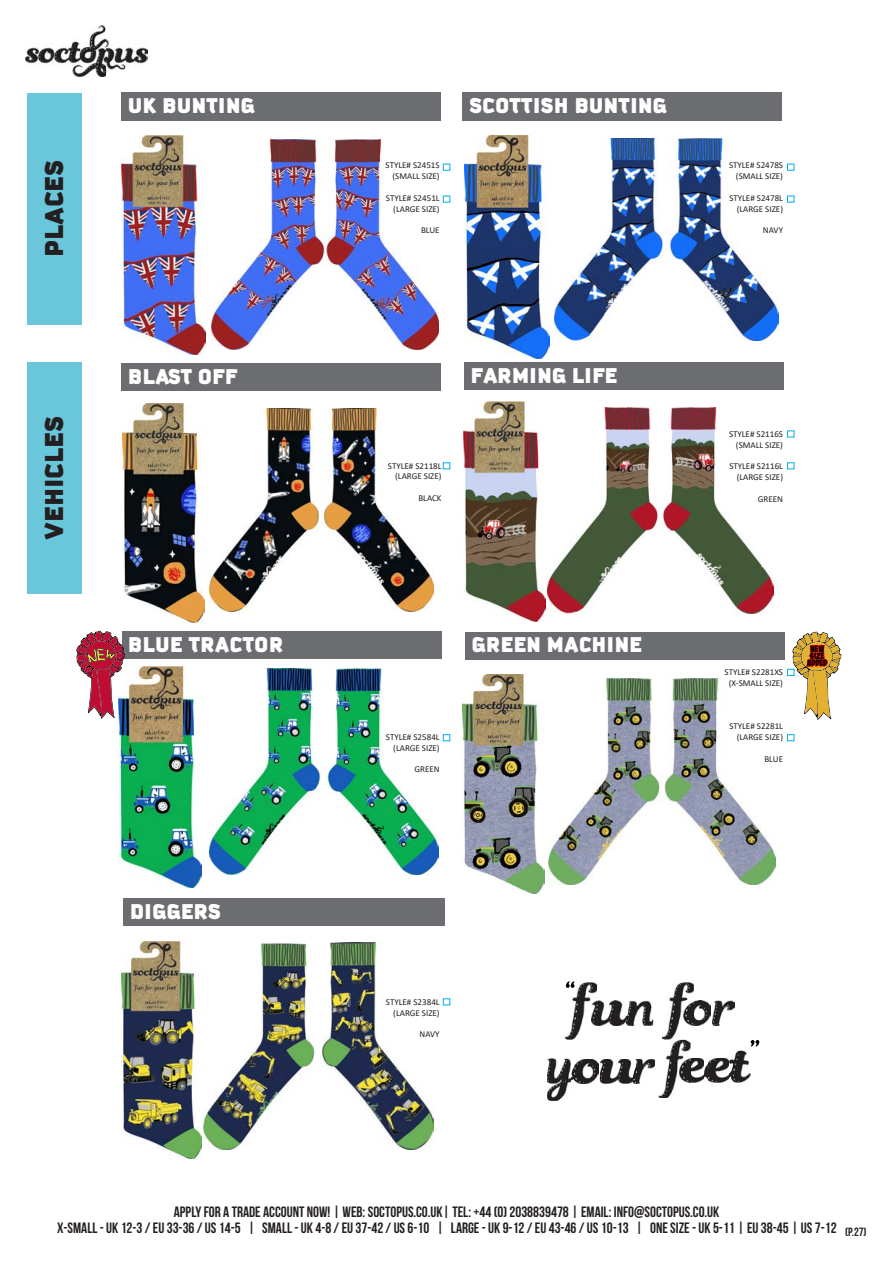
<style>
.page{position:relative;width:893px;height:1263px;background:#fff}
.page>*{position:absolute;margin:0;border:0;box-sizing:border-box;transform-origin:0 0}
.t1{font:900 34.5px "Kautiva Pro";color:#231f20}
.t2{font:900 28.5px "Kautiva Pro";color:#fff}
.t3{font:700 15px/16.4px "Bebas Neue";color:#231f20}
.t4{font:9px "Calibri";color:#231f20}
.t5{font:9px/7.2px "Bada Boom Pro BB";color:#000;text-align:center}
</style>
<div class="page">
<img style="left:26px;top:26px;width:122px;height:50px">
<img style="left:210px;top:669px;width:228px;height:206px">
<img style="left:119px;top:666px;width:82px;height:222px">
<img style="left:554px;top:138px;width:224px;height:202px">
<img style="left:211px;top:139px;width:228px;height:211px">
<div style="left:463px;top:93px;width:319px;height:28px;background:#6c6d70"></div>
<div style="left:122px;top:93px;width:319px;height:28px;background:#6c6d70"></div>
<img style="left:122px;top:135px;width:84px;height:220px">
<div style="left:27px;top:93px;width:55px;height:232px;background:#6ac6db"></div>
<div style="left:27px;top:362px;width:55px;height:232px;background:#6ac6db"></div>
<img style="left:548px;top:407px;width:226px;height:206px">
<img style="left:210px;top:408px;width:224px;height:203px">
<div style="left:464px;top:362px;width:320px;height:27px;background:#6c6d70"></div>
<img style="left:464px;top:402px;width:81px;height:219px">
<div style="left:121px;top:363px;width:319px;height:28px;background:#6c6d70"></div>
<img style="left:123px;top:404px;width:82px;height:218px">
<div style="left:122px;top:631px;width:319px;height:28px;background:#6c6d70"></div>
<img style="left:204px;top:942px;width:230px;height:207px">
<div style="left:123px;top:898px;width:321px;height:27px;background:#6c6d70"></div>
<img style="left:121px;top:941px;width:81px;height:217px">
<img style="left:547px;top:1058px;width:25px;height:43px">
<img style="left:636px;top:1059px;width:19px;height:25px">
<img style="left:600px;top:1059px;width:33px;height:25px">
<img style="left:633px;top:1059px;width:3px;height:25px">
<img style="left:573px;top:1059px;width:25px;height:25px">
<img style="left:712px;top:1001px;width:22px;height:24px">
<img style="left:694px;top:1001px;width:16px;height:24px">
<img style="left:662px;top:982px;width:32px;height:58px">
<img style="left:597px;top:1000px;width:56px;height:26px">
<svg style="left:626px;top:1001px;width:1px;height:24px"></svg>
<img style="left:565px;top:982px;width:32px;height:58px">
<svg style="left:566px;top:981px;width:8px;height:7px"></svg>
<img style="left:733px;top:1050px;width:17px;height:33px">
<img style="left:690px;top:1058px;width:15px;height:25px">
<img style="left:707px;top:1058px;width:26px;height:25px">
<img style="left:705px;top:1065px;width:2px;height:14px">
<img style="left:659px;top:1040px;width:31px;height:58px">
<svg style="left:751px;top:1040px;width:8px;height:6px"></svg>
<svg style="left:76px;top:631px;width:49px;height:88px"></svg>
<img style="left:548px;top:678px;width:228px;height:207px">
<div style="left:465px;top:632px;width:320px;height:27px;background:#6c6d70"></div>
<img style="left:463px;top:675px;width:82px;height:219px">
<svg style="left:792px;top:632px;width:49px;height:88px"></svg>
<img style="left:465px;top:135px;width:84px;height:223px">
<div style="left:443px;top:196px;width:7px;height:6px;border:1px solid #00aeef"></div>
<div style="left:443px;top:164px;width:7px;height:7px;border:1px solid #00aeef"></div>
<div style="left:787px;top:196px;width:7px;height:6px;border:1px solid #00aeef"></div>
<div style="left:787px;top:164px;width:7px;height:7px;border:1px solid #00aeef"></div>
<div style="left:443px;top:462px;width:7px;height:7px;border:1px solid #00aeef"></div>
<div style="left:787px;top:462px;width:7px;height:7px;border:1px solid #00aeef"></div>
<div style="left:787px;top:430px;width:7px;height:7px;border:1px solid #00aeef"></div>
<div style="left:443px;top:734px;width:7px;height:7px;border:1px solid #00aeef"></div>
<div style="left:787px;top:734px;width:7px;height:7px;border:1px solid #00aeef"></div>
<div style="left:787px;top:669px;width:7px;height:7px;border:1px solid #00aeef"></div>
<div style="left:443px;top:998px;width:7px;height:7px;border:1px solid #00aeef"></div>
<p class="t1" style="left:30px;top:257px;width:98px;rotate:-90deg">PLACES</p>
<p class="t1" style="left:30px;top:540px;width:125px;rotate:-90deg">VEHICLES</p>
<p class="t2" style="left:128px;top:86px;width:128px">UK BUNTING</p>
<p class="t2" style="left:469px;top:86px;width:199px">SCOTTISH BUNTING</p>
<p class="t2" style="left:128px;top:356px;width:111px">BLAST OFF</p>
<p class="t2" style="left:128px;top:625px;width:157px">BLUE TRACTOR</p>
<p class="t2" style="left:130px;top:891px;width:93px">DIGGERS</p>
<p class="t4" style="left:386px;top:159px;width:56px">STYLE# S2451S</p>
<p class="t4" style="left:393px;top:170px;width:49px">(SMALL SIZE)</p>
<p class="t4" style="left:386px;top:191px;width:55px">STYLE# S2451L</p>
<p class="t4" style="left:393px;top:202px;width:48px">(LARGE SIZE)</p>
<p class="t4" style="left:421px;top:224px;width:20px">BLUE</p>
<p class="t2" style="left:471px;top:355px;width:148px">FARMING LIFE</p>
<p class="t4" style="left:388px;top:459px;width:55px">STYLE# S2118L</p>
<p class="t4" style="left:395px;top:470px;width:48px">(LARGE SIZE)</p>
<p class="t4" style="left:418px;top:492px;width:25px">BLACK</p>
<p class="t4" style="left:386px;top:730px;width:55px">STYLE# S2584L</p>
<p class="t4" style="left:393px;top:741px;width:48px">(LARGE SIZE)</p>
<p class="t4" style="left:414px;top:763px;width:27px">GREEN</p>
<p class="t2" style="left:471px;top:625px;width:172px">GREEN MACHINE</p>
<p class="t4" style="left:386px;top:996px;width:55px">STYLE# S2384L</p>
<p class="t4" style="left:393px;top:1006px;width:48px">(LARGE SIZE)</p>
<p class="t4" style="left:420px;top:1028px;width:22px">NAVY</p>
<p class="t4" style="left:729px;top:159px;width:56px">STYLE# S2478S</p>
<p class="t4" style="left:736px;top:170px;width:49px">(SMALL SIZE)</p>
<p class="t4" style="left:729px;top:191px;width:55px">STYLE# S2478L</p>
<p class="t4" style="left:737px;top:202px;width:48px">(LARGE SIZE)</p>
<p class="t4" style="left:763px;top:224px;width:22px">NAVY</p>
<p class="t4" style="left:729px;top:428px;width:56px">STYLE# S2116S</p>
<p class="t4" style="left:736px;top:438px;width:49px">(SMALL SIZE)</p>
<p class="t4" style="left:729px;top:460px;width:55px">STYLE# S2116L</p>
<p class="t4" style="left:737px;top:471px;width:48px">(LARGE SIZE)</p>
<p class="t4" style="left:758px;top:492px;width:27px">GREEN</p>
<p class="t4" style="left:725px;top:666px;width:60px">STYLE# S2281XS</p>
<p class="t4" style="left:729px;top:677px;width:56px">(X-SMALL SIZE)</p>
<p class="t4" style="left:729px;top:720px;width:55px">STYLE# S2281L</p>
<p class="t4" style="left:737px;top:731px;width:48px">(LARGE SIZE)</p>
<p class="t4" style="left:764px;top:753px;width:20px">BLUE</p>
<p class="t5" style="left:807px;top:645px;width:22px">NEW<br>SIZE<br>ADDED</p>
<p class="t3" style="left:57px;top:1203px;width:811px;text-indent:117px">APPLY FOR A TRADE ACCOUNT NOW! | WEB: SOCTOPUS.CO.UK| TEL: +44 (0) 2038839478 | EMAIL: INFO@SOCTOPUS.CO.UK<br>X-SMALL - UK 12-3 / EU 33-36 / US 14-5 | SMALL - UK 4-8 / EU 37-42 / US 6-10 | LARGE - UK 9-12 / EU 43-46 / US 10-13 | ONE SIZE - UK 5-11 | EU 38-45 | US 7-12 <sub>(P.27)</sub></p>
</div>
